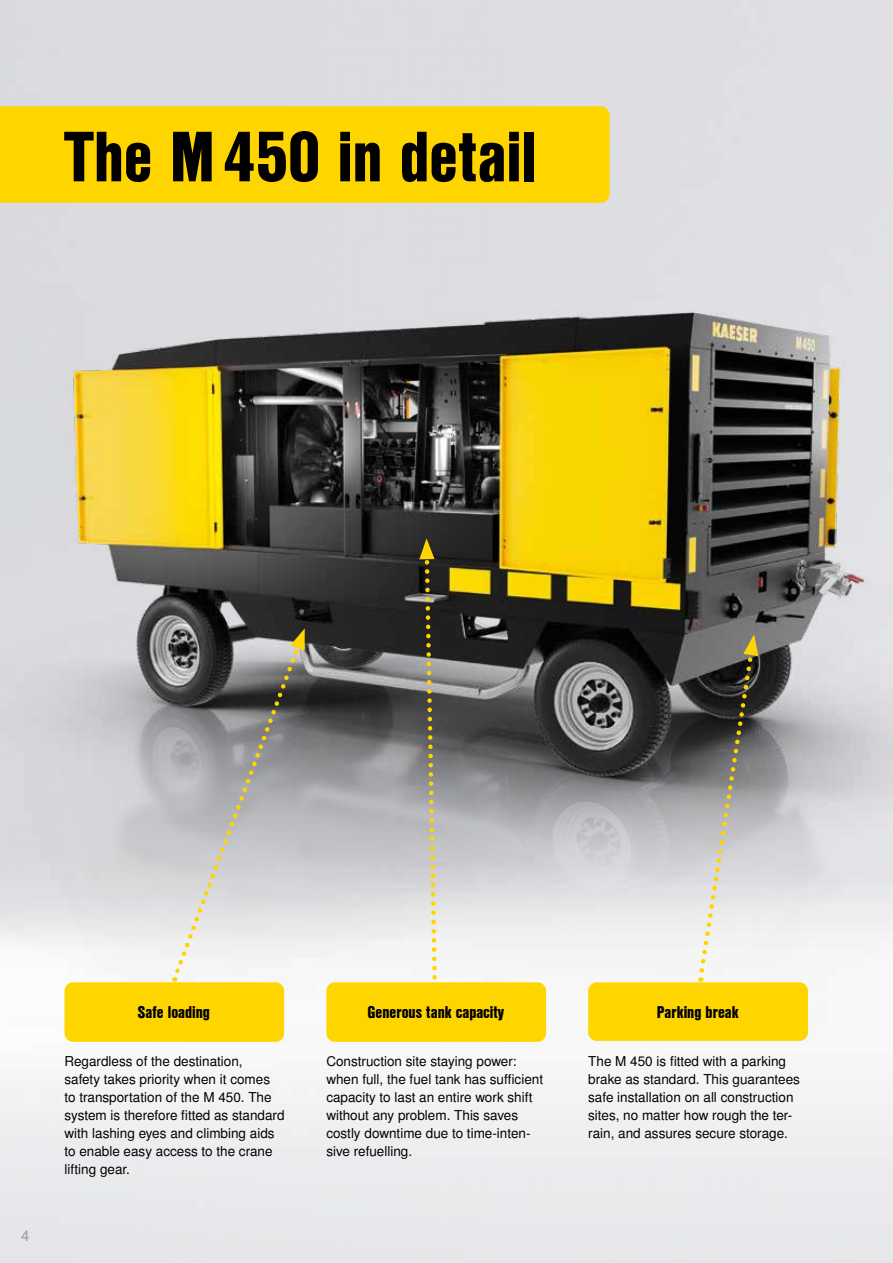
<style>
.page{position:relative;width:893px;height:1263px;background:#fff}
.page>*{position:absolute;margin:0;border:0;box-sizing:border-box;transform-origin:0 0}
.t1{font:69px "Nimbus San L Bla Con";color:#000}
.t2{font:16.5px "Nimbus San L Bla Con";color:#000}
.t3{font:15px "Nimbus San L";color:#9d9d9c}
.t4{font:13.5px/18px "Nimbus San L";color:#000}
</style>
<div class="page">
<img style="left:0;top:86px;width:893px;height:962px">
<div style="left:0;top:106px;width:609px;height:97px;background:#ffd500"></div>
<svg style="left:419px;top:538px;width:20px;height:444px;background:#96927e"></svg>
<svg style="left:697px;top:634px;width:61px;height:348px"></svg>
<svg style="left:172px;top:628px;width:133px;height:354px;background:#acacab"></svg>
<div style="left:588px;top:982px;width:220px;height:59px;background:#ffd500;border-radius:9px"></div>
<div style="left:326px;top:982px;width:220px;height:60px;background:#ffd500;border-radius:9px"></div>
<div style="left:64px;top:982px;width:220px;height:60px;background:#ffd500;border-radius:9px"></div>
<h1 class="t1" style="left:64px;top:104px;width:474px">The M450 in detail</h1>
<p class="t3" style="left:21px;top:1226px;width:10px">4</p>
<p class="t2" style="left:138px;top:1000px;width:74px">Safe loading</p>
<p class="t4" style="left:64px;top:1053px;width:222px">Regardless of the destination,<br>safety takes priority when it comes to transportation of the M 450. The system is therefore fitted as standard with lashing eyes and climbing aids to enable easy access to the crane lifting gear.</p>
<p class="t2" style="left:367px;top:1000px;width:138px">Generous tank capacity</p>
<p class="t4" style="left:326px;top:1053px;width:218px">Construction site staying power: when full, the fuel tank has sufficient capacity to last an entire work shift without any problem. This saves costly downtime due to time-inten&shy;sive refuelling.</p>
<p class="t2" style="left:657px;top:1000px;width:83px">Parking break</p>
<p class="t4" style="left:588px;top:1053px;width:213px">The M 450 is fitted with a parking brake as standard. This guarantees safe installation on all construction sites, no matter how rough the ter&shy;rain, and assures secure storage.</p>
</div>
